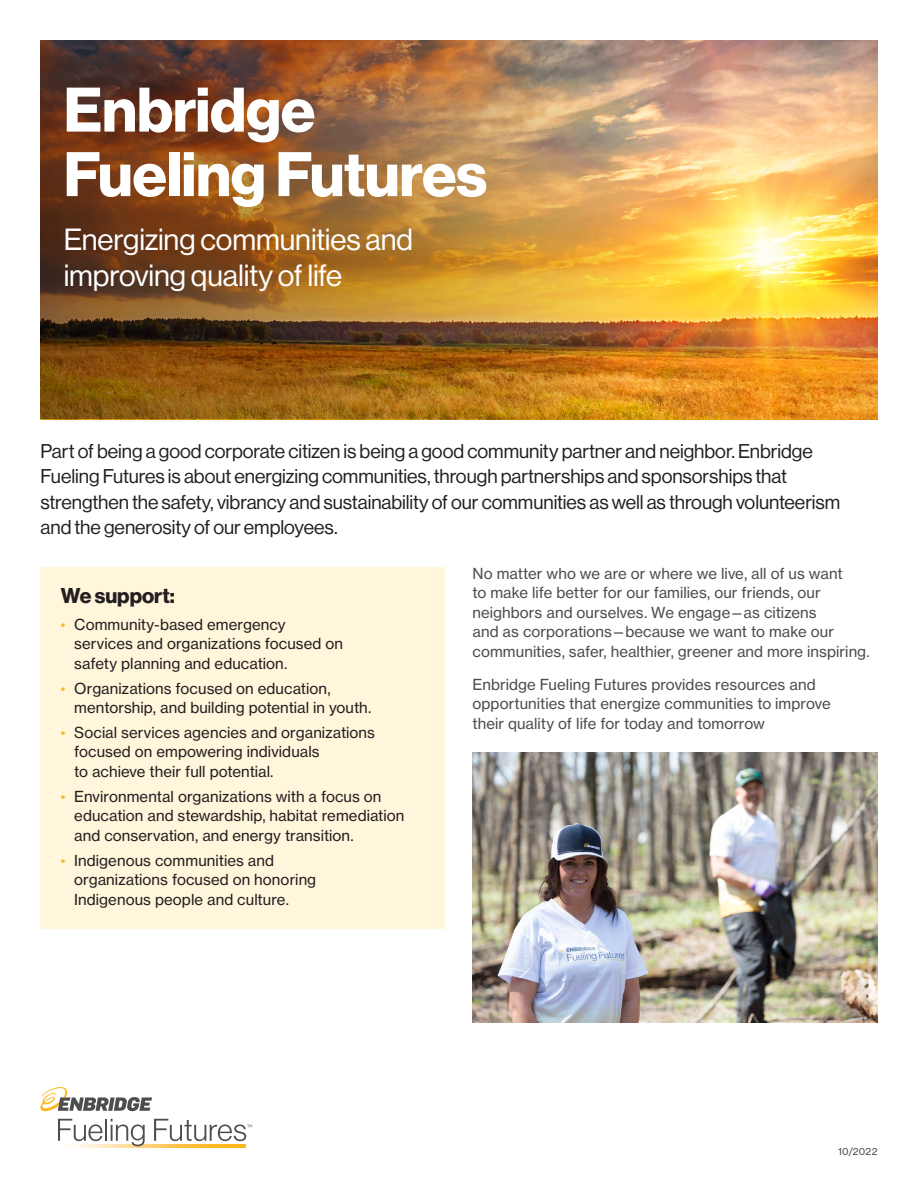
<style>
.page{position:relative;width:918px;height:1188px;background:#fff}
.page>*{position:absolute;margin:0;border:0;box-sizing:border-box;transform-origin:0 0}
.t1{font:61.5px/64.5px "N Haas Grotesk DS Std 75 Bd";letter-spacing:-.005em;color:#fff}
.t2{font:30px/36px "N Haas Grotesk DS Std 55 Rg";letter-spacing:-.005em;color:#fff}
.t3{font:21px "N Haas Grotesk DS Std 75 Bd";letter-spacing:.005em;color:#231f20}
.t4{font:19.5px/25.5px "N Haas Grotesk DS Std 55 Rg";color:#231f20}
.t5{font:15px/19.5px "N Haas Grotesk TX Std 55 Rg";letter-spacing:.005em;color:#231f20}
.t6{font:15px/19.5px "N Haas Grotesk TX Std 55 Rg";letter-spacing:.005em;color:#4d4d4f}
.t7{font:9.75px "N Haas Grotesk TX Std 55 Rg";letter-spacing:.02em;color:#4d4d4f}
.s1{font-family:"N Haas Grotesk DS Std 55 Rg";color:#fdb71a}
</style>
<div class="page">
<img style="left:718px;top:40px;width:160px;height:379px">
<img style="left:40px;top:40px;width:678px;height:379px">
<img style="left:72px;top:1145px;width:174px;height:3px">
<svg style="left:40px;top:1087px;width:112px;height:24px"></svg>
<svg style="left:58px;top:1119px;width:45px;height:22px"></svg>
<hr style="left:105px;top:1119px;width:2px;height:22px;background:#4d4d4f">
<svg style="left:111px;top:1119px;width:34px;height:27px"></svg>
<svg style="left:154px;top:1119px;width:98px;height:22px"></svg>
<img style="left:472px;top:753px;width:406px;height:270px">
<div style="left:40px;top:567px;width:406px;height:362px;background:#fff6dc"></div>
<h1 class="t1" style="left:64px;top:79px;width:425px">Enbridge<br>Fueling Futures</h1>
<h2 class="t2" style="left:64px;top:222px;width:351px">Energizing communities and improving quality of life</h2>
<p class="t4" style="left:40px;top:438px;width:801px">Part of being a good corporate citizen is being a good community partner and neighbor. Enbridge Fueling Futures is about energizing communities, through partnerships and sponsorships that strengthen the safety, vibrancy and sustainability of our communities as well as through volunteerism and the generosity of our employees.</p>
<p class="t6" style="left:472px;top:563px;width:399px">No matter who we are or where we live, all of us want<br>to make life better for our families, our friends, our neighbors and ourselves. We engage—as citizens<br>and as corporations—because we want to make our communities, safer, healthier, greener and more inspiring.</p>
<p class="t6" style="left:472px;top:674px;width:360px">Enbridge Fueling Futures provides resources and opportunities that energize communities to improve their quality of life for today and tomorrow</p>
<h3 class="t3" style="left:61px;top:584px;width:116px">We support:</h3>
<p class="t5" style="left:74px;top:614px;width:270px;text-indent:-14px"><span class="s1">•</span> Community-based emergency services and organizations focused on safety planning and education.</p>
<p class="t5" style="left:74px;top:678px;width:299px;text-indent:-14px"><span class="s1">•</span> Organizations focused on education, mentorship, and building potential in youth.</p>
<p class="t5" style="left:74px;top:723px;width:302px;text-indent:-14px"><span class="s1">•</span> Social services agencies and organizations focused on empowering individuals<br>to achieve their full potential.</p>
<p class="t5" style="left:74px;top:787px;width:332px;text-indent:-14px"><span class="s1">•</span> Environmental organizations with a focus on education and stewardship, habitat remediation and conservation, and energy transition.</p>
<p class="t5" style="left:74px;top:851px;width:243px;text-indent:-14px"><span class="s1">•</span> Indigenous communities and organizations focused on honoring<br>Indigenous people and culture.</p>
<p class="t7" style="left:838px;top:1145px;width:41px">10/2022</p>
</div>
